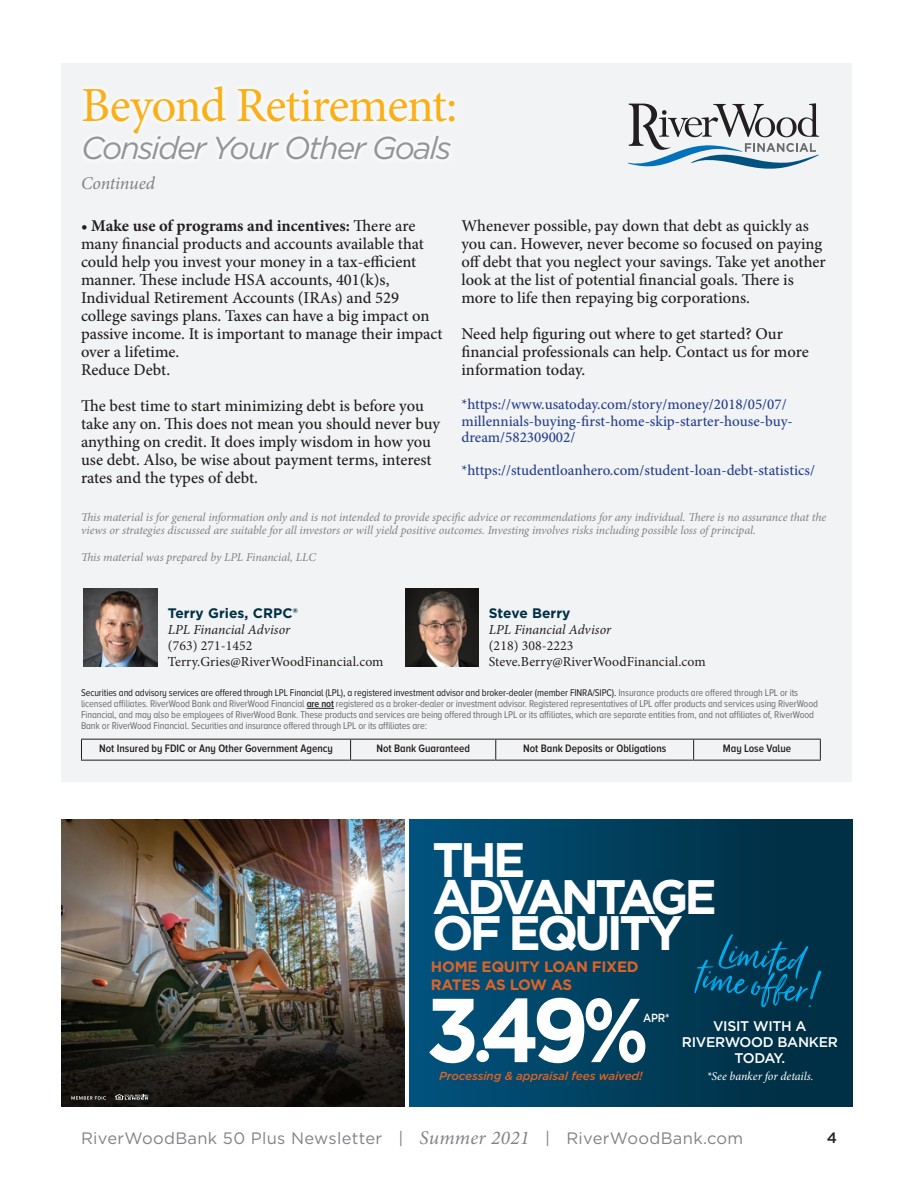
<style>
.page{position:relative;width:918px;height:1188px;background:#fff}
.page>*{position:absolute;margin:0;border:0;box-sizing:border-box;transform-origin:0 0}
.t1{font:700 90.45px "Gotham";color:#fff;scale:.95 1}
.t2{font:50.4px "Just Lovely";color:#00aeef}
.t3{font:49.2px "Minion Pro";letter-spacing:-.02em;color:#faaf18}
.t4{font:700 48.45px/36.8px "Gotham";letter-spacing:-.08em;color:#fff}
.t5{font:italic 31.65px "Gotham";letter-spacing:-.06em;color:#939598}
.t6{font:italic 18px "Minion Pro";letter-spacing:-.01em;color:#808285}
.t7{font:500 16.5px/18px "Minion Pro";color:#231f20}
.t8{font:16.5px "Gotham";letter-spacing:.02em;color:#808285}
.t9{font:500 15px/16.5px "Minion Pro";color:#253f8e}
.t10{font:700 15px/18.3px "Gotham";letter-spacing:-.02em;color:#dd6327}
.t11{font:500 15px "Gotham";color:#231f20}
.t12{font:500 13.95px/16px "Gotham";letter-spacing:-.02em;color:#fff;text-align:center}
.t13{font:13.8px/16.2px "Minion Pro";letter-spacing:.005em;color:#231f20}
.t14{font:italic 13.8px "Minion Pro";letter-spacing:-.005em;color:#231f20}
.t15{font:700 13.8px "Gotham";letter-spacing:.005em;color:#003045}
.t16{font:italic 12px/13.5px "Minion Pro";letter-spacing:-.01em;color:#808285}
.t17{font:italic 12px "Minion Pro";letter-spacing:-.005em;color:#fff}
.t18{font:500 11.85px "Gotham";color:#fff;scale:.88 1}
.t19{font:italic 500 11.7px "Gotham";letter-spacing:-.01em;color:#dd6327}
.t20{font:600 11.25px "Proxima Nova A Cond";color:#231f20}
.t21{font:10.2px/11.2px "Proxima Nova A Cond";letter-spacing:-.01em;color:#6c6d70}
.s1{font-weight:700}
.s2{color:#231f20}
.s3{font-weight:600;color:#231f20}
.s4{font-family:"Minion Pro";font-style:italic;font-size:19.5px}
</style>
<div class="page">
<div style="left:62px;top:63px;width:790px;height:718px;background:#f2f3f4"></div>
<svg style="left:627px;top:103px;width:192px;height:66px"></svg>
<img style="left:62px;top:819px;width:342px;height:288px">
<div style="left:410px;top:819px;width:442px;height:288px;background:linear-gradient(to right,#01527d,#002b3d)"></div>
<svg style="left:115px;top:1094px;width:33px;height:6px"></svg>
<svg style="left:71px;top:1096px;width:35px;height:4px"></svg>
<div style="left:476px;top:1050px;width:13px;height:12px;background:#fff;border-radius:50%"></div>
<img style="left:84px;top:589px;width:73px;height:77px">
<img style="left:405px;top:589px;width:74px;height:77px">
<svg style="left:307px;top:708px;width:27px;height:1px"></svg>
<hr style="left:81px;top:739px;width:270px;height:1px;background:#231f20">
<svg style="left:81px;top:740px;width:1px;height:20px"></svg>
<hr style="left:351px;top:739px;width:145px;height:1px;background:#231f20">
<svg style="left:350px;top:740px;width:1px;height:20px"></svg>
<hr style="left:496px;top:739px;width:198px;height:1px;background:#231f20">
<svg style="left:495px;top:740px;width:1px;height:20px"></svg>
<hr style="left:694px;top:739px;width:127px;height:1px;background:#231f20">
<svg style="left:693px;top:740px;width:1px;height:20px"></svg>
<svg style="left:820px;top:740px;width:1px;height:20px"></svg>
<hr style="left:81px;top:760px;width:270px;height:1px;background:#231f20">
<hr style="left:351px;top:760px;width:145px;height:1px;background:#231f20">
<hr style="left:496px;top:760px;width:198px;height:1px;background:#231f20">
<hr style="left:694px;top:760px;width:127px;height:1px;background:#231f20">
<h3 class="t3" style="left:81px;top:73px;width:378px">Beyond Retirement:</h3>
<h3 class="t5" style="left:81px;top:127px;width:372px">Consider Your Other Goals</h3>
<p class="t6" style="left:81px;top:171px;width:76px">Continued</p>
<p class="t7" style="left:81px;top:216px;width:363px"><span class="s1">• Make use of programs and incentives:</span> There are many financial products and accounts available that could help you invest your money in a tax-efficient manner. These include HSA accounts, 401(k)s, Individual Retirement Accounts (IRAs) and 529 college savings plans. Taxes can have a big impact on passive income. It is important to manage their impact over a lifetime.<br>Reduce Debt.</p>
<p class="t7" style="left:81px;top:396px;width:361px">The best time to start minimizing debt is before you take any on. This does not mean you should never buy anything on credit. It does imply wisdom in how you use debt. Also, be wise about payment terms, interest rates and the types of debt.</p>
<p class="t7" style="left:461px;top:216px;width:366px">Whenever possible, pay down that debt as quickly as you can. However, never become so focused on paying off debt that you neglect your savings. Take yet another look at the list of potential financial goals. There is more to life then repaying big corporations.</p>
<p class="t7" style="left:461px;top:324px;width:349px">Need help figuring out where to get started? Our financial professionals can help. Contact us for more information today.</p>
<p class="t9" style="left:461px;top:396px;width:333px">*https://www.usatoday.com/story/money/2018/05/07/ millennials-buying-first-home-skip-starter-house-buy&shy;dream/582309002/</p>
<p class="t9" style="left:461px;top:462px;width:355px">*https://studentloanhero.com/student-loan-debt-statistics/</p>
<p class="t16" style="left:81px;top:510px;width:747px">This material is for general information only and is not intended to provide specific advice or recommendations for any individual. There is no assurance that the views or strategies discussed are suitable for all investors or will yield positive outcomes. Investing involves risks including possible loss of principal.</p>
<p class="t16" style="left:81px;top:551px;width:236px">This material was prepared by LPL Financial, LLC</p>
<p class="t15" style="left:168px;top:604px;width:131px">Terry Gries, CRPC®</p>
<p class="t14" style="left:168px;top:620px;width:124px">LPL Financial Advisor</p>
<p class="t13" style="left:168px;top:638px;width:217px">(763) 271-1452<br>Terry.Gries@RiverWoodFinancial.com</p>
<p class="t21" style="left:81px;top:687px;width:739px"><span class="s2">Securities and advisory services are offered through LPL Financial (LPL), a registered investment advisor and broker-dealer (member FINRA/SIPC).</span> Insurance products are offered through LPL or its licensed affiliates. RiverWood Bank and RiverWood Financial <span class="s3">are not</span> registered as a broker-dealer or investment advisor. Registered representatives of LPL offer products and services using RiverWood Financial, and may also be employees of RiverWood Bank. These products and services are being offered through LPL or its affiliates, which are separate entities from, and not affiliates of, RiverWood Bank or RiverWood Financial. Securities and insurance offered through LPL or its affiliates are:</p>
<p class="t15" style="left:489px;top:604px;width:83px">Steve Berry</p>
<p class="t14" style="left:489px;top:620px;width:124px">LPL Financial Advisor</p>
<p class="t13" style="left:489px;top:638px;width:218px">(218) 308-2223<br>Steve.Berry@RiverWoodFinancial.com</p>
<p class="t20" style="left:99px;top:742px;width:235px">Not Insured by FDIC or Any Other Government Agency</p>
<p class="t20" style="left:376px;top:742px;width:95px">Not Bank Guaranteed</p>
<p class="t20" style="left:523px;top:742px;width:145px">Not Bank Deposits or Obligations</p>
<p class="t20" style="left:723px;top:742px;width:70px">May Lose Value</p>
<h3 class="t4" style="left:433px;top:841px;width:286px">THE<br>ADVANTAGE<br>OF EQUITY</h3>
<h2 class="t2" style="left:724px;top:920px;width:86px;rotate:8deg">Limited</h2>
<h2 class="t2" style="left:701px;top:945px;width:125px;rotate:8deg">time offer!</h2>
<p class="t10" style="left:431px;top:958px;width:209px">HOME EQUITY LOAN FIXED<br>RATES AS LOW AS</p>
<h1 class="t1" style="left:426px;top:970px;width:236px">349%</h1>
<p class="t18" style="left:643px;top:1010px;width:32px">APR*</p>
<p class="t12" style="left:682px;top:1018px;width:158px">VISIT WITH A<br>RIVERWOOD BANKER<br>TODAY.</p>
<p class="t19" style="left:439px;top:1068px;width:205px">Processing &amp; appraisal fees waived!</p>
<p class="t17" style="left:707px;top:1068px;width:108px">*See banker for details.</p>
<p class="t8" style="left:81px;top:1127px;width:664px">RiverWoodBank 50 Plus Newsletter | <span class="s4">Summer 2021</span> | RiverWoodBank.com</p>
<p class="t11" style="left:827px;top:1128px;width:12px">4</p>
</div>
